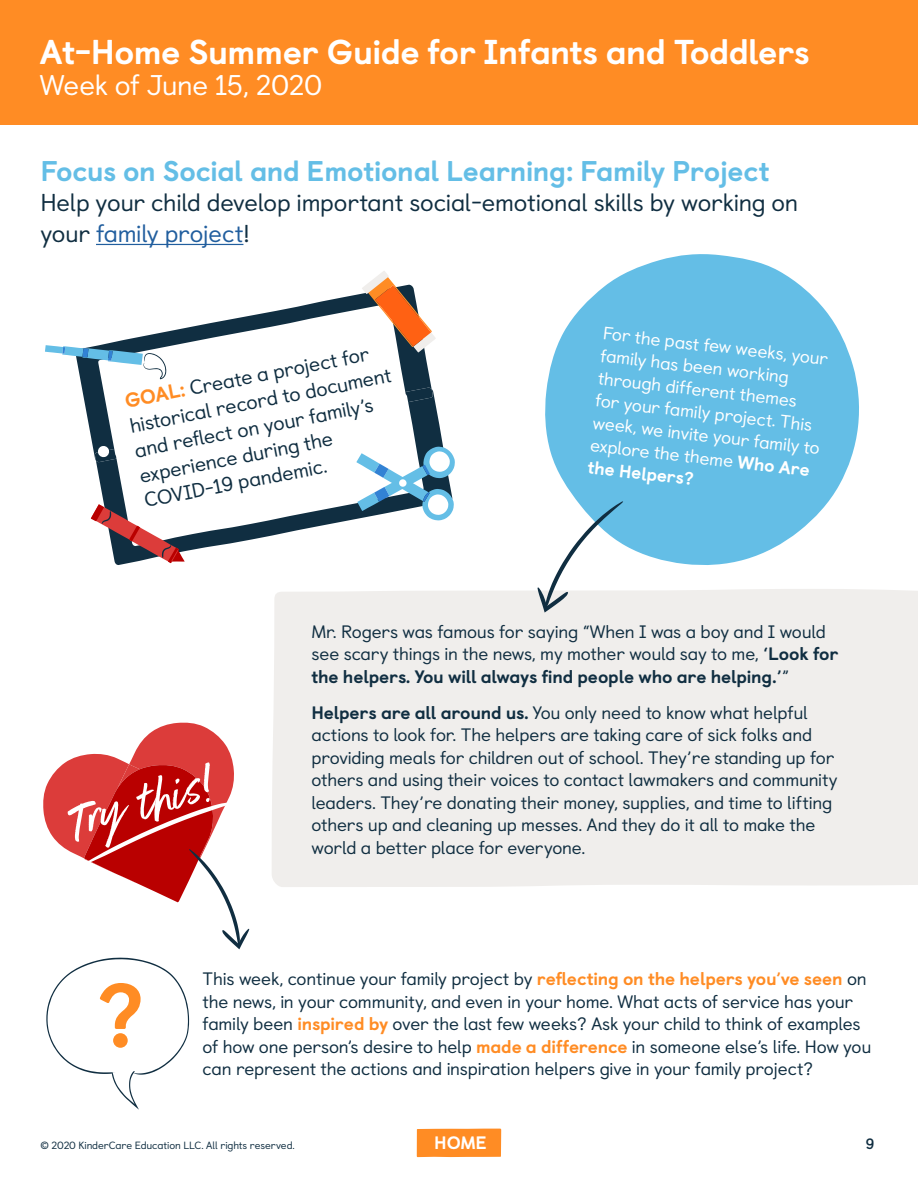
<style>
.page{position:relative;width:918px;height:1188px;background:#fff}
.page>*{position:absolute;margin:0;border:0;box-sizing:border-box;transform-origin:0 0}
.t1{font:800 90px "Castledown";color:#ff8c24}
.t2{font:italic 60.9px "Better Times";color:#fff}
.t3{font:800 34.5px "Castledown";letter-spacing:-.015em;color:#fff}
.t4{font:800 28.5px "Castledown";letter-spacing:-.015em;color:#64bee6}
.t5{font:28.5px "Castledown";letter-spacing:-.02em;color:#fff}
.t6{font:24.45px/30.6px "Castledown";letter-spacing:-.01em;color:#102e41}
.t7{font:20.25px/25.3px "Castledown";color:#102e41}
.t8{font:18px/22.5px "Castledown";letter-spacing:-.015em;color:#102e41}
.t9{font:18px/22.4px "Castledown";color:#fff}
.t10{font:800 18px "Castledown";color:#fff}
.t11{font:700 15px "Castledown";color:#102e41}
.t12{font:10.5px "Castledown";letter-spacing:-.01em;color:#102e41}
.s1{color:#215e9e}
.s2{font-weight:800;color:#ff8c24}
.s3{font-weight:800}
</style>
<div class="page">
<div style="left:272px;top:589px;width:646px;height:298px;background:#f0eeec"></div>
<div style="left:417px;top:1129px;width:84px;height:28px;background:#ff8c24"></div>
<div style="left:0;top:0;width:918px;height:125px;background:#ff8c24"></div>
<hr style="left:96px;top:244px;width:147px;height:1px;background:#215e9e">
<svg style="left:80px;top:293px;width:352px;height:144px"></svg>
<svg style="left:98px;top:304px;width:326px;height:83px"></svg>
<svg style="left:362px;top:271px;width:74px;height:82px"></svg>
<svg style="left:91px;top:387px;width:364px;height:176px"></svg>
<svg style="left:45px;top:345px;width:121px;height:34px"></svg>
<svg style="left:545px;top:254px;width:314px;height:311px;fill:#64bee6"></svg>
<svg style="left:537px;top:501px;width:87px;height:112px"></svg>
<svg style="left:43px;top:722px;width:207px;height:388px"></svg>
<h3 class="t3" style="left:40px;top:24px;width:772px">At-Home Summer Guide for Infants and Toddlers</h3>
<h3 class="t5" style="left:40px;top:63px;width:284px">Week of June 15, 2020</h3>
<h3 class="t4" style="left:40px;top:148px;width:731px">Focus on Social and Emotional Learning: Family Project</h3>
<h3 class="t6" style="left:40px;top:186px;width:760px">Help your child develop important social-emotional skills by working on your <span class="s1">family project</span>!</h3>
<p class="t7" style="left:122px;top:387px;width:268px;rotate:-11deg"><span class="s2">GOAL:</span> Create a project for historical record to document and refl ect on your family’s experience during the<br>COVID-19 pandemic.</p>
<p class="t9" style="left:603px;top:321px;width:230px;rotate:6deg">For the past few weeks, your family has been working through different themes for your family project. This week, we invite your family to explore the theme <span class="s3">Who Are the Helpers?</span></p>
<h2 class="t2" style="left:56px;top:793px;width:150px;rotate:-16deg">Try this!</h2>
<p class="t8" style="left:311px;top:619px;width:529px">Mr. Rogers was famous for saying “When I was a boy and I would see scary things in the news, my mother would say to me, <span class="s3">‘Look for the helpers. You will always find people who are helping.’</span>”</p>
<p class="t8" style="left:311px;top:700px;width:528px"><span class="s3">Helpers are all around us.</span> You only need to know what helpful actions to look for. The helpers are taking care of sick folks and providing meals for children out of school. They’re standing up for others and using their voices to contact lawmakers and community leaders. They’re donating their money, supplies, and time to lifting others up and cleaning up messes. And they do it all to make the world a better place for everyone.</p>
<h1 class="t1" style="left:97px;top:942px;width:49px">?</h1>
<p class="t8" style="left:203px;top:966px;width:670px">This week, continue your family project by <span class="s2">reflecting on the helpers you’ve seen</span> on the news, in your community, and even in your home. What acts of service has your family been <span class="s2">inspired by</span> over the last few weeks? Ask your child to think of examples of how one person’s desire to help <span class="s2">made a difference</span> in someone else’s life. How you can represent the actions and inspiration helpers give in your family project?</p>
<p class="t12" style="left:40px;top:1137px;width:256px">© 2020 KinderCare Education LLC. All rights reserved.</p>
<p class="t10" style="left:434px;top:1128px;width:54px">HOME</p>
<p class="t11" style="left:866px;top:1132px;width:10px">9</p>
</div>
